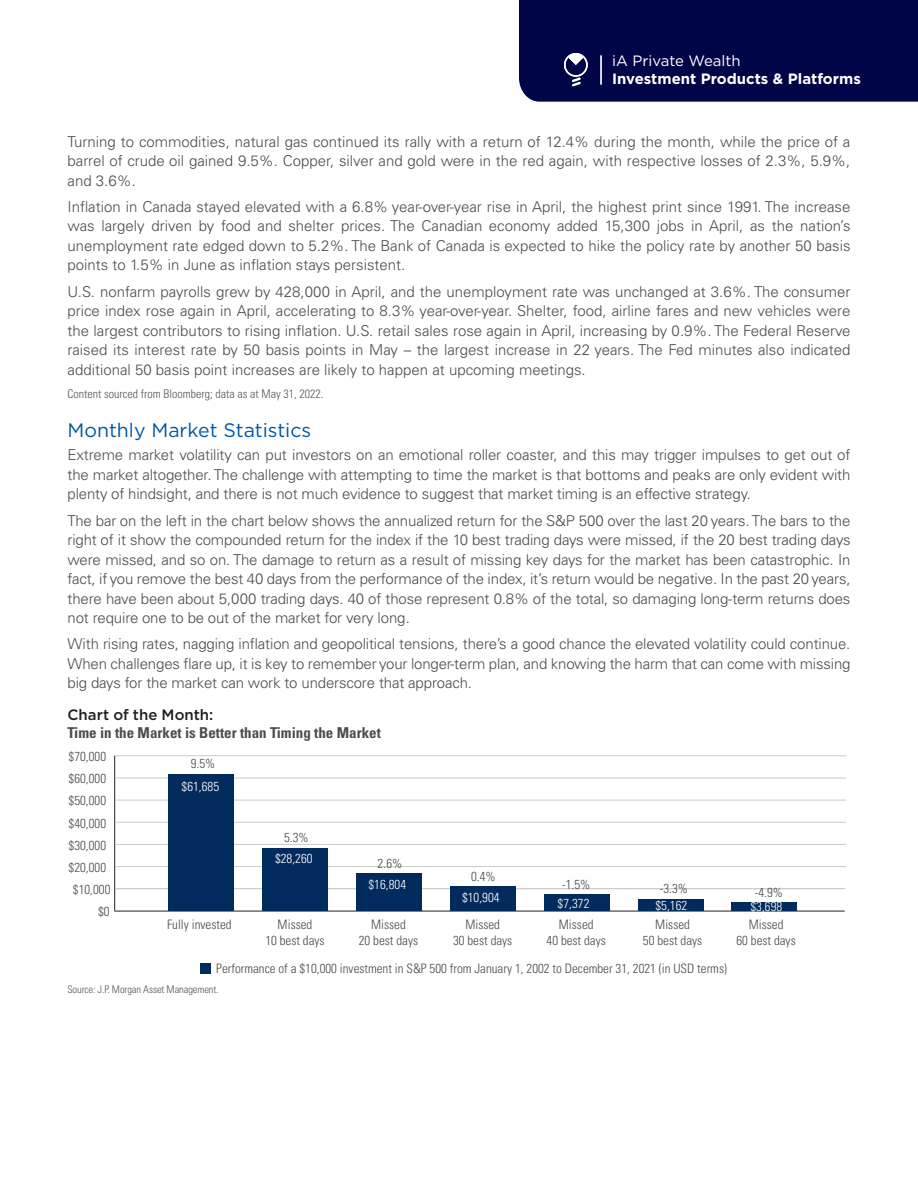
<style>
.page{position:relative;width:918px;height:1188px;background:#fff}
.page>*{position:absolute;margin:0;border:0;box-sizing:border-box;transform-origin:0 0}
.Blue_header{font:19.5px "Gotham";color:#0158a6}
.iA_Body_Copy{font:300 15px/19.5px "Univers LT Pro 45";letter-spacing:-.01em;color:#4b4c4d;text-align:justify}
.iA_Body_Copy-2{font:700 condensed 15px "Univers LT Pro";color:#4b4c4d}
.t1{font:700 15px "Gotham";color:#fff}
.Headlines{font:500 15px "Gotham";color:#231f20}
.t2{font:15px "Gotham";color:#fff}
.t3{font:300 condensed 13.05px/15.6px "Univers LT Pro";color:#4b4c4d;text-align:center}
.t4{font:300 condensed 13.05px "Univers LT Pro";color:#fff}
.iA_Body_Copy-3{font:300 condensed 12px "Univers LT Pro";color:#57585a}
.t5{font:300 condensed 10.5px "Univers LT Pro";letter-spacing:-.01em;color:#57585a}
</style>
<div class="page">
<div style="left:519px;top:0;width:399px;height:102px;background:#000548"></div>
<hr style="left:114px;top:756px;width:1px;height:155px;background:#231f20">
<hr style="left:114px;top:911px;width:731px;height:1px;background:#231f20">
<hr style="left:115px;top:888px;width:730px;height:1px;background:#bcbdc0">
<hr style="left:116px;top:866px;width:730px;height:1px;background:#cbcbcb">
<hr style="left:116px;top:844px;width:730px;height:1px;background:#cbcbcb">
<hr style="left:116px;top:822px;width:730px;height:1px;background:#cbcbcb">
<hr style="left:116px;top:800px;width:730px;height:1px;background:#cbcbcb">
<hr style="left:116px;top:778px;width:730px;height:1px;background:#cbcbcb">
<hr style="left:116px;top:755px;width:730px;height:1px;background:#cbcbcb">
<div style="left:732px;top:903px;width:65px;height:8px;background:#002b5c"></div>
<div style="left:638px;top:899px;width:65px;height:12px;background:#002b5c"></div>
<div style="left:544px;top:894px;width:66px;height:17px;background:#002b5c"></div>
<div style="left:450px;top:887px;width:66px;height:24px;background:#002b5c"></div>
<div style="left:356px;top:874px;width:66px;height:37px;background:#002b5c"></div>
<div style="left:262px;top:848px;width:66px;height:63px;background:#002b5c"></div>
<div style="left:168px;top:774px;width:66px;height:137px;background:#002b5c"></div>
<div style="left:200px;top:963px;width:10px;height:11px;background:#002b5c"></div>
<p class="t2" style="left:612px;top:51px;width:130px">iA Private Wealth</p>
<p class="t1" style="left:612px;top:69px;width:250px">Investment Products &amp; Platforms</p>
<p class="iA_Body_Copy" style="left:68px;top:131px;width:784px">Turning to commodities, natural gas continued its rally with a return of 12.4% during the month, while the price of a barrel of crude oil gained 9.5%. Copper, silver and gold were in the red again, with respective losses of 2.3%, 5.9%, and 3.6%.</p>
<p class="iA_Body_Copy" style="left:68px;top:196px;width:785px">Inflation in Canada stayed elevated with a 6.8% year-over-year rise in April, the highest print since 1991. The increase was largely driven by food and shelter prices. The Canadian economy added 15,300 jobs in April, as the nation’s unemployment rate edged down to 5.2%. The Bank of Canada is expected to hike the policy rate by another 50 basis points to 1.5% in June as inflation stays persistent.</p>
<p class="iA_Body_Copy" style="left:68px;top:281px;width:785px">U.S. nonfarm payrolls grew by 428,000 in April, and the unemployment rate was unchanged at 3.6%. The consumer price index rose again in April, accelerating to 8.3% year-over-year. Shelter, food, airline fares and new vehicles were the largest contributors to rising inflation. U.S. retail sales rose again in April, increasing by 0.9%. The Federal Reserve raised its interest rate by 50 basis points in May – the largest increase in 22 years. The Fed minutes also indicated additional 50 basis point increases are likely to happen at upcoming meetings.</p>
<p class="iA_Body_Copy-3" style="left:68px;top:385px;width:257px">Content sourced from Bloomberg; data as at May 31, 2022.</p>
<p class="Blue_header" style="left:68px;top:418px;width:245px">Monthly Market Statistics</p>
<p class="iA_Body_Copy" style="left:68px;top:445px;width:785px">Extreme market volatility can put investors on an emotional roller coaster, and this may trigger impulses to get out of the market altogether. The challenge with attempting to time the market is that bottoms and peaks are only evident with plenty of hindsight, and there is not much evidence to suggest that market timing is an effective strategy.</p>
<p class="iA_Body_Copy" style="left:68px;top:510px;width:785px">The bar on the left in the chart below shows the annualized return for the S&amp;P 500 over the last 20 years. The bars to the right of it show the compounded return for the index if the 10 best trading days were missed, if the 20 best trading days were missed, and so on. The damage to return as a result of missing key days for the market has been catastrophic. In fact, if you remove the best 40 days from the performance of the index, it’s return would be negative. In the past 20 years, there have been about 5,000 trading days. 40 of those represent 0.8% of the total, so damaging long-term returns does not require one to be out of the market for very long.</p>
<p class="iA_Body_Copy" style="left:68px;top:634px;width:785px">With rising rates, nagging inflation and geopolitical tensions, there’s a good chance the elevated volatility could continue.<br>When challenges flare up, it is key to remember your longer-term plan, and knowing the harm that can come with missing big days for the market can work to underscore that approach.</p>
<p class="Headlines" style="left:68px;top:705px;width:147px">Chart of the Month:</p>
<p class="iA_Body_Copy-2" style="left:68px;top:723px;width:315px">Time in the Market is Better than Timing the Market</p>
<p class="t3" style="left:69px;top:748px;width:39px">$70,000</p>
<p class="t3" style="left:69px;top:770px;width:39px">$60,000</p>
<p class="t3" style="left:69px;top:792px;width:39px">$50,000</p>
<p class="t3" style="left:69px;top:814px;width:39px">$40,000</p>
<p class="t3" style="left:69px;top:837px;width:39px">$30,000</p>
<p class="t3" style="left:69px;top:859px;width:39px">$20,000</p>
<p class="t3" style="left:73px;top:881px;width:39px">$10,000</p>
<p class="t3" style="left:98px;top:903px;width:13px">$0</p>
<p class="t3" style="left:191px;top:755px;width:26px">9.5%</p>
<p class="t4" style="left:182px;top:777px;width:39px">$61,685</p>
<p class="t3" style="left:284px;top:829px;width:26px">5.3%</p>
<p class="t4" style="left:275px;top:850px;width:39px">$28,260</p>
<p class="t3" style="left:378px;top:855px;width:26px">2.6%</p>
<p class="t4" style="left:369px;top:876px;width:39px">$16,804</p>
<p class="t3" style="left:471px;top:868px;width:26px">0.4%</p>
<p class="t4" style="left:462px;top:888px;width:39px">$10,904</p>
<p class="t3" style="left:562px;top:876px;width:30px">-1.5%</p>
<p class="t4" style="left:558px;top:894px;width:33px">$7,372</p>
<p class="t3" style="left:660px;top:880px;width:30px">-3.3%</p>
<p class="t4" style="left:655px;top:896px;width:33px">$5,162</p>
<p class="t3" style="left:755px;top:884px;width:30px">-4.9%</p>
<p class="t4" style="left:750px;top:898px;width:33px">$3,698</p>
<p class="t3" style="left:167px;top:916px;width:66px">Fully invested</p>
<p class="t3" style="left:265px;top:916px;width:61px">Missed<br>10 best days</p>
<p class="t3" style="left:359px;top:916px;width:61px">Missed<br>20 best days</p>
<p class="t3" style="left:453px;top:916px;width:61px">Missed<br>30 best days</p>
<p class="t3" style="left:547px;top:916px;width:61px">Missed<br>40 best days</p>
<p class="t3" style="left:643px;top:916px;width:61px">Missed<br>50 best days</p>
<p class="t3" style="left:736px;top:916px;width:61px">Missed<br>60 best days</p>
<p class="t3" style="left:216px;top:960px;width:512px">Performance of a $10,000 investment in S&amp;P 500 from January 1, 2002 to December 31, 2021 (in USD terms)</p>
<p class="t5" style="left:68px;top:982px;width:153px">Source: J.P. Morgan Asset Management.</p>
</div>
